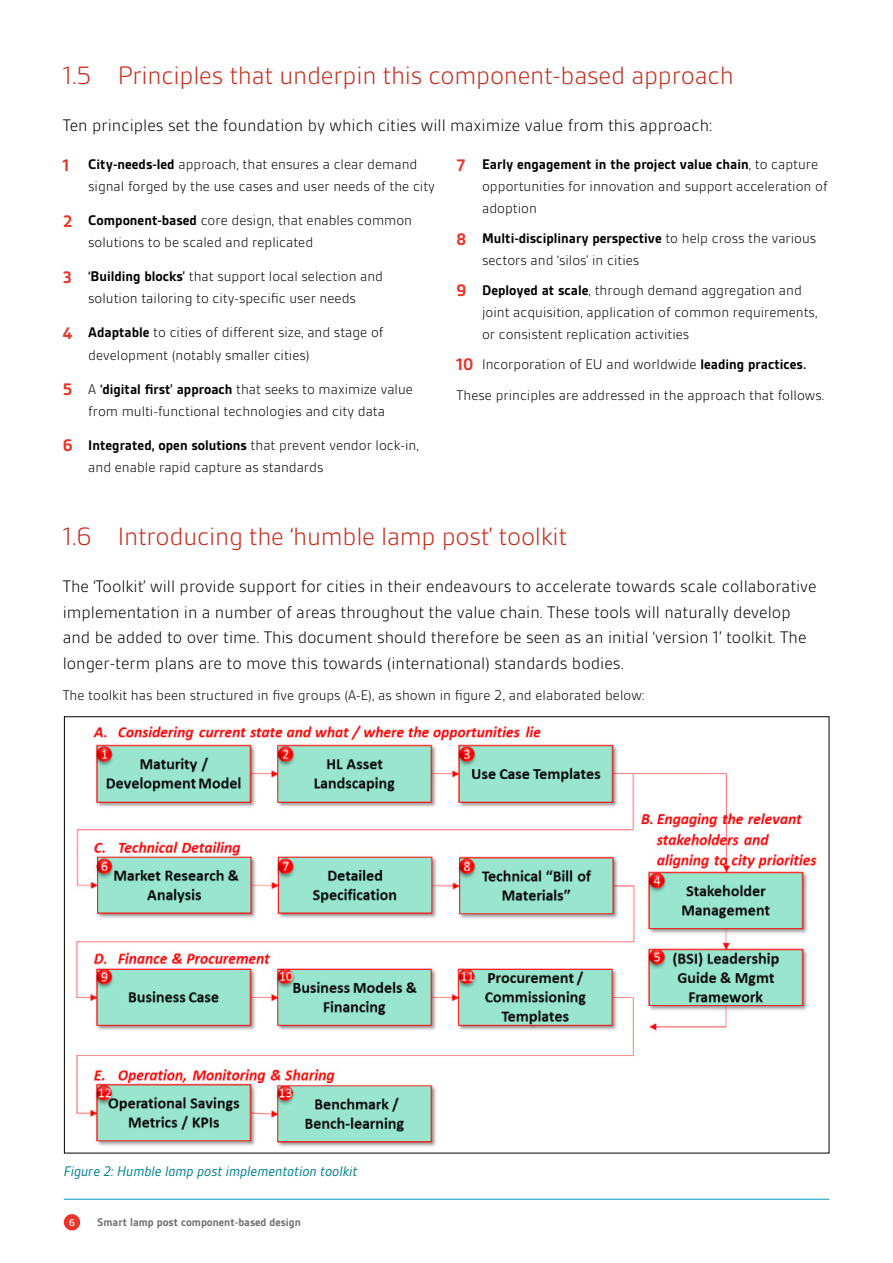
<style>
.page{position:relative;width:893px;height:1263px;background:#fff}
.page>*{position:absolute;margin:0;border:0;box-sizing:border-box;transform-origin:0 0}
.t1{font:300 27px "BSI Gesta";letter-spacing:-.01em;color:#c62a1b}
.t2{font:300 18px/25.5px "BSI Gesta";color:#000}
.t3{font:300 15px/22.2px "BSI Gesta";color:#000}
.t4{font:italic 15px "BSI Gesta";color:#008193}
.t5{font:700 12px "BSI Gesta";color:#706f6f}
.t6{font:500 10.5px "BSI Gesta";color:#fff}
.s1{font-weight:700;font-size:18px;color:#e73529}
.s2{font-weight:700}
</style>
<div class="page">
<div style="left:64px;top:1214px;width:16px;height:16px;background:#e73529;border-radius:50%"></div>
<hr style="left:64px;top:1199px;width:765px;height:1px;background:#009eb5">
<img style="left:75px;top:725px;width:742px;height:422px">
<h1 class="t1" style="left:63px;top:61px;width:673px">1.5 Principles that underpin this component-based approach</h1>
<p class="t2" style="left:63px;top:112px;width:651px">Ten principles set the foundation by which cities will maximize value from this approach:</p>
<p class="t3" style="left:88px;top:153px;width:348px;text-indent:-26px"><span class="s1">1</span> <span class="s2">City-needs-led</span> approach, that ensures a clear demand signal forged by the use cases and user needs of the city</p>
<p class="t3" style="left:88px;top:209px;width:325px;text-indent:-26px"><span class="s1">2</span> <span class="s2">Component-based</span> core design, that enables common solutions to be scaled and replicated</p>
<p class="t3" style="left:63px;top:265px;width:322px;text-align:center"><span class="s1">3</span> <span class="s2">‘Building blocks’</span> that support local selection and solution tailoring to city-specific user needs</p>
<p class="t3" style="left:88px;top:322px;width:297px;text-indent:-26px"><span class="s1">4</span> <span class="s2">Adaptable</span> to cities of different size, and stage of development (notably smaller cities)</p>
<p class="t3" style="left:63px;top:378px;width:352px;text-align:center"><span class="s1">5</span> A <span class="s2">‘digital first’ approach</span> that seeks to maximize value from multi-functional technologies and city data</p>
<p class="t3" style="left:88px;top:434px;width:332px;text-indent:-26px"><span class="s1">6</span> <span class="s2">Integrated, open solutions</span> that prevent vendor lock-in, and enable rapid capture as standards</p>
<p class="t3" style="left:482px;top:153px;width:347px;text-indent:-26px"><span class="s1">7</span> <span class="s2">Early engagement in the project value chain</span>, to capture opportunities for innovation and support acceleration of adoption</p>
<p class="t3" style="left:482px;top:227px;width:336px;text-indent:-26px"><span class="s1">8</span> <span class="s2">Multi-disciplinary perspective</span> to help cross the various sectors and ‘silos’ in cities</p>
<p class="t3" style="left:482px;top:279px;width:337px;text-indent:-26px"><span class="s1">9</span> <span class="s2">Deployed at scale</span>, through demand aggregation and joint acquisition, application of common requirements, or consistent replication activities</p>
<p class="t3" style="left:457px;top:349px;width:369px;line-height:31px"><span class="s1">10</span> Incorporation of EU and worldwide <span class="s2">leading practices.<br></span>These principles are addressed in the approach that follows.</p>
<h1 class="t1" style="left:63px;top:523px;width:506px">1.6 Introducing the ‘humble lamp post’ toolkit</h1>
<p class="t2" style="left:63px;top:574px;width:755px">The ‘Toolkit’ will provide support for cities in their endeavours to accelerate towards scale collaborative implementation in a number of areas throughout the value chain. These tools will naturally develop and be added to over time. This document should therefore be seen as an initial ‘version 1’ toolkit. The longer-term plans are to move this towards (international) standards bodies.</p>
<p class="t3" style="left:63px;top:684px;width:583px">The toolkit has been structured in five groups (A-E), as shown in figure 2, and elaborated below:</p>
<p class="t4" style="left:64px;top:1164px;width:295px">Figure 2: Humble lamp post implementation toolkit</p>
<p class="t6" style="left:69px;top:1217px;width:7px">6</p>
<p class="t5" style="left:97px;top:1216px;width:205px">Smart lamp post component-based design</p>
</div>
